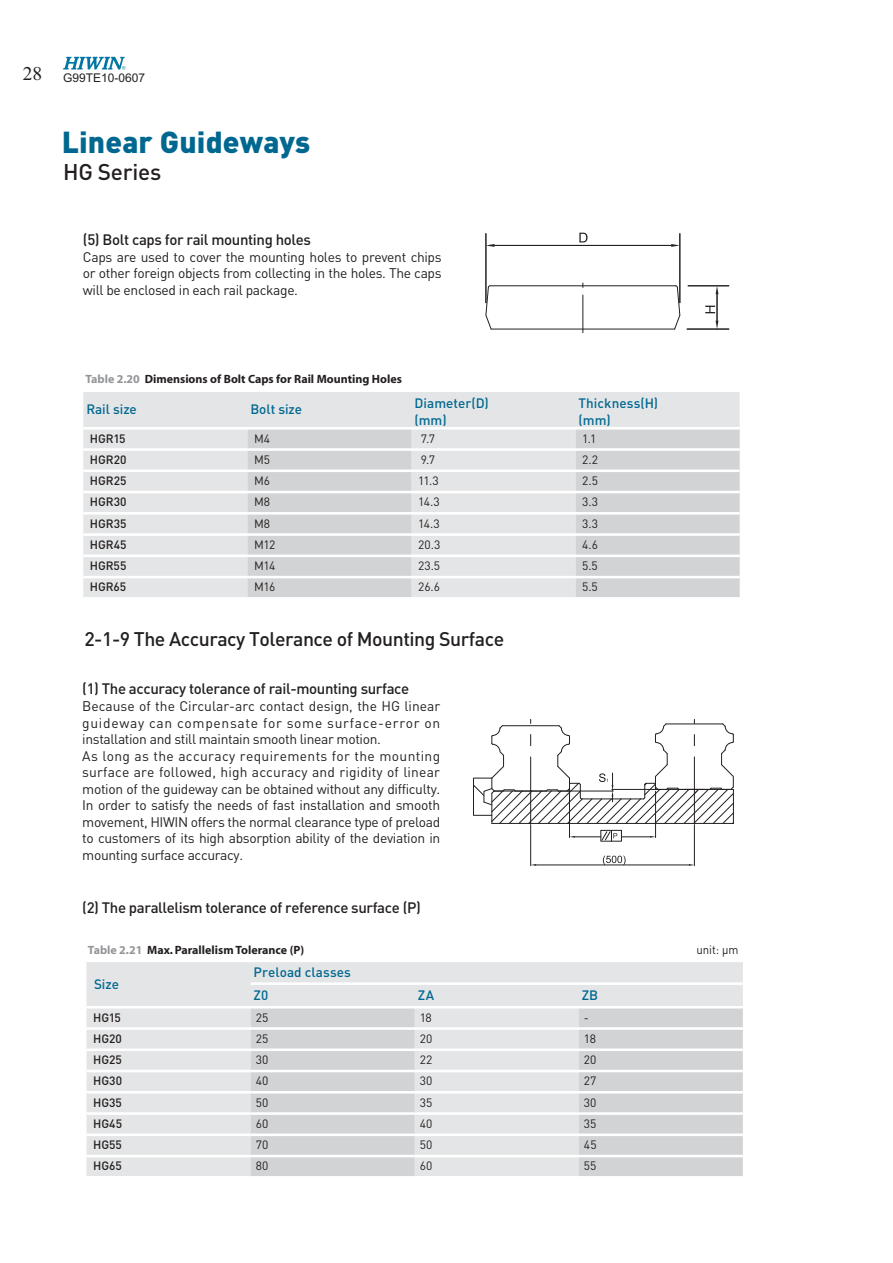
<style>
.page{position:relative;width:893px;height:1263px;background:#fff}
.page>*{position:absolute;margin:0;border:0;box-sizing:border-box;transform-origin:0 0}
.t1{font:900 30px "DIN";letter-spacing:.005em;color:#006890}
.t2{font:500 22.5px "DIN";letter-spacing:-.01em;color:#231f20}
.t3{font:500 19.5px "DIN";letter-spacing:-.025em;color:#231f20}
.t4{font:500 15px "DIN";letter-spacing:-.025em;color:#231f20}
.t5{font:13.8px/16.5px "DIN";letter-spacing:-.025em;color:#231f20;text-align:justify}
.t6{font:500 13.5px/23.2px "DIN";color:#006890}
.t7{font:12px "DIN";color:#231f20}
.t8{font:700 12px "Myriad";color:#231f20}
.t9{font:500 12px "DIN";letter-spacing:-.01em;color:#231f20}
.t10{font:12px "Arial";color:#231f20}
.t11{font:12px "DIN";color:#231f20;scale:.95 1}
.s1{font-family:"Times New Roman";font-size:19.5px}
.s2{color:#939598}
</style>
<div class="page">
<svg style="left:583px;top:283px;width:1px;height:50px"></svg>
<hr style="left:679px;top:233px;width:1px;height:70px;background:#231f20">
<hr style="left:486px;top:233px;width:1px;height:70px;background:#231f20">
<hr style="left:494px;top:245px;width:177px;height:1px;background:#231f20">
<svg style="left:671px;top:244px;width:9px;height:3px"></svg>
<svg style="left:486px;top:244px;width:8px;height:3px"></svg>
<hr style="left:688px;top:286px;width:41px;height:1px;background:#231f20">
<hr style="left:687px;top:329px;width:42px;height:1px;background:#231f20">
<svg style="left:579px;top:233px;width:8px;height:9px"></svg>
<svg style="left:705px;top:286px;width:13px;height:44px"></svg>
<hr style="left:490px;top:285px;width:186px;height:1px;background:#231f20">
<svg style="left:485px;top:285px;width:7px;height:45px"></svg>
<svg style="left:674px;top:285px;width:7px;height:45px"></svg>
<hr style="left:491px;top:329px;width:184px;height:1px;background:#231f20">
<hr style="left:569px;top:792px;width:1px;height:46px;background:#231f20">
<hr style="left:655px;top:791px;width:1px;height:47px;background:#231f20">
<svg style="left:569px;top:830px;width:86px;height:11px"></svg>
<hr style="left:530px;top:825px;width:1px;height:41px;background:#231f20">
<hr style="left:694px;top:825px;width:1px;height:41px;background:#231f20">
<hr style="left:536px;top:865px;width:153px;height:1px;background:#231f20">
<svg style="left:603px;top:856px;width:23px;height:9px"></svg>
<svg style="left:473px;top:719px;width:261px;height:105px"></svg>
<div style="left:83px;top:392px;width:657px;height:205px;background:#e4e5e6"></div>
<svg style="left:247px;top:430px;width:493px;height:167px;background:#d7d9da"></svg>
<hr style="left:83px;top:427px;width:657px;height:3px;background:#fff">
<hr style="left:83px;top:448px;width:657px;height:3px;background:#fff">
<hr style="left:83px;top:470px;width:657px;height:2px;background:#fff">
<hr style="left:83px;top:491px;width:657px;height:2px;background:#fff">
<hr style="left:83px;top:512px;width:657px;height:3px;background:#fff">
<hr style="left:83px;top:533px;width:657px;height:3px;background:#fff">
<hr style="left:83px;top:555px;width:657px;height:2px;background:#fff">
<hr style="left:83px;top:576px;width:657px;height:2px;background:#fff">
<div style="left:87px;top:962px;width:656px;height:214px;background:#e4e5e6"></div>
<svg style="left:251px;top:1009px;width:492px;height:167px;background:#d7d9da"></svg>
<hr style="left:251px;top:1070px;width:164px;height:2px;background:#fff">
<hr style="left:251px;top:1091px;width:164px;height:3px;background:#fff">
<hr style="left:251px;top:1112px;width:164px;height:3px;background:#fff">
<hr style="left:251px;top:1134px;width:164px;height:2px;background:#fff">
<hr style="left:251px;top:1155px;width:164px;height:2px;background:#fff">
<hr style="left:87px;top:1006px;width:656px;height:3px;background:#fff">
<hr style="left:87px;top:1027px;width:656px;height:3px;background:#fff">
<hr style="left:87px;top:1049px;width:656px;height:2px;background:#fff">
<hr style="left:87px;top:1070px;width:164px;height:2px;background:#fff">
<hr style="left:415px;top:1070px;width:328px;height:2px;background:#fff">
<hr style="left:87px;top:1091px;width:164px;height:3px;background:#fff">
<hr style="left:415px;top:1091px;width:328px;height:3px;background:#fff">
<hr style="left:87px;top:1112px;width:164px;height:3px;background:#fff">
<hr style="left:415px;top:1112px;width:328px;height:3px;background:#fff">
<hr style="left:87px;top:1134px;width:164px;height:2px;background:#fff">
<hr style="left:415px;top:1134px;width:328px;height:2px;background:#fff">
<hr style="left:87px;top:1155px;width:164px;height:2px;background:#fff">
<hr style="left:415px;top:1155px;width:328px;height:2px;background:#fff">
<hr style="left:251px;top:982px;width:492px;height:3px;background:#fff">
<svg style="left:63px;top:57px;width:62px;height:13px"></svg>
<p class="t10" style="left:23px;top:73px;width:124px"><span class="s1">28</span> G99TE10-0607</p>
<h1 class="t1" style="left:62px;top:125px;width:250px">Linear Guideways</h1>
<h2 class="t2" style="left:63px;top:164px;width:100px">HG Series</h2>
<p class="t4" style="left:83px;top:234px;width:230px">(5) Bolt caps for rail mounting holes</p>
<p class="t5" style="left:83px;top:250px;width:360px">Caps are used to cover the mounting holes to prevent chips or other foreign objects from collecting in the holes. The caps will be enclosed in each rail package.</p>
<p class="t8" style="left:85px;top:375px;width:318px"><span class="s2">Table 2.20</span> Dimensions of Bolt Caps for Rail Mounting Holes</p>
<p class="t6" style="left:86px;top:399px;width:52px">Rail size</p>
<p class="t6" style="left:250px;top:399px;width:53px">Bolt size</p>
<p class="t6" style="left:414px;top:393px;width:76px">Diameter(D)</p>
<p class="t6" style="left:579px;top:393px;width:81px">Thickness(H)</p>
<p class="t6" style="left:414px;top:410px;width:34px">(mm)</p>
<p class="t6" style="left:579px;top:410px;width:34px">(mm)</p>
<p class="t9" style="left:90px;top:434px;width:37px">HGR15</p>
<p class="t7" style="left:254px;top:434px;width:18px">M4</p>
<p class="t7" style="left:421px;top:434px;width:16px">7.7</p>
<p class="t7" style="left:582px;top:434px;width:16px">1.1</p>
<p class="t9" style="left:90px;top:455px;width:38px">HGR20</p>
<p class="t7" style="left:254px;top:455px;width:17px">M5</p>
<p class="t7" style="left:421px;top:455px;width:16px">9.7</p>
<p class="t7" style="left:582px;top:455px;width:17px">2.2</p>
<p class="t9" style="left:90px;top:477px;width:38px">HGR25</p>
<p class="t7" style="left:254px;top:477px;width:17px">M6</p>
<p class="t7" style="left:418px;top:477px;width:22px">11.3</p>
<p class="t7" style="left:582px;top:477px;width:17px">2.5</p>
<p class="t9" style="left:90px;top:498px;width:38px">HGR30</p>
<p class="t7" style="left:254px;top:498px;width:18px">M8</p>
<p class="t7" style="left:418px;top:498px;width:23px">14.3</p>
<p class="t7" style="left:582px;top:498px;width:17px">3.3</p>
<p class="t9" style="left:90px;top:519px;width:38px">HGR35</p>
<p class="t7" style="left:254px;top:519px;width:18px">M8</p>
<p class="t7" style="left:418px;top:519px;width:23px">14.3</p>
<p class="t7" style="left:582px;top:519px;width:17px">3.3</p>
<p class="t9" style="left:90px;top:540px;width:38px">HGR45</p>
<p class="t7" style="left:254px;top:540px;width:23px">M12</p>
<p class="t7" style="left:418px;top:540px;width:24px">20.3</p>
<p class="t7" style="left:582px;top:540px;width:17px">4.6</p>
<p class="t9" style="left:90px;top:562px;width:38px">HGR55</p>
<p class="t7" style="left:254px;top:562px;width:23px">M14</p>
<p class="t7" style="left:418px;top:562px;width:24px">23.5</p>
<p class="t7" style="left:582px;top:562px;width:17px">5.5</p>
<p class="t9" style="left:90px;top:583px;width:38px">HGR65</p>
<p class="t7" style="left:254px;top:583px;width:23px">M16</p>
<p class="t7" style="left:418px;top:583px;width:23px">26.6</p>
<p class="t7" style="left:582px;top:583px;width:17px">5.5</p>
<h3 class="t3" style="left:84px;top:632px;width:421px">2-1-9 The Accuracy Tolerance of Mounting Surface</h3>
<p class="t4" style="left:82px;top:684px;width:328px">(1) The accuracy tolerance of rail-mounting surface</p>
<p class="t5" style="left:82px;top:700px;width:360px;text-align:left">Because of the Circular-arc contact design, the HG linear guideway can compensate for some surface-error on installation and still maintain smooth linear motion.<br>As long as the accuracy requirements for the mounting surface are followed, high accuracy and rigidity of linear motion of the guideway can be obtained without any difficulty.<br>In order to satisfy the needs of fast installation and smooth movement, HIWIN offers the normal clearance type of preload to customers of its high absorption ability of the deviation in mounting surface accuracy.</p>
<p class="t4" style="left:82px;top:903px;width:340px">(2) The parallelism tolerance of reference surface (P)</p>
<p class="t8" style="left:88px;top:946px;width:218px"><span class="s2">Table 2.21</span> Max. Parallelism Tolerance (P)</p>
<p class="t11" style="left:696px;top:946px;width:46px">unit: μm</p>
<p class="t6" style="left:94px;top:974px;width:27px">Size</p>
<p class="t6" style="left:254px;top:962px;width:99px">Preload classes<br>Z0</p>
<p class="t6" style="left:418px;top:985px;width:18px">ZA</p>
<p class="t6" style="left:582px;top:985px;width:18px">ZB</p>
<p class="t9" style="left:93px;top:1013px;width:29px">HG15</p>
<p class="t7" style="left:256px;top:1013px;width:14px">25</p>
<p class="t7" style="left:420px;top:1013px;width:14px">18</p>
<p class="t7" style="left:584px;top:1013px;width:7px">-</p>
<p class="t9" style="left:93px;top:1034px;width:30px">HG20</p>
<p class="t7" style="left:256px;top:1034px;width:14px">25</p>
<p class="t7" style="left:420px;top:1034px;width:14px">20</p>
<p class="t7" style="left:584px;top:1034px;width:14px">18</p>
<p class="t9" style="left:93px;top:1055px;width:30px">HG25</p>
<p class="t7" style="left:256px;top:1055px;width:14px">30</p>
<p class="t7" style="left:420px;top:1055px;width:14px">22</p>
<p class="t7" style="left:584px;top:1055px;width:14px">20</p>
<p class="t9" style="left:93px;top:1077px;width:30px">HG30</p>
<p class="t7" style="left:256px;top:1077px;width:14px">40</p>
<p class="t7" style="left:420px;top:1077px;width:14px">30</p>
<p class="t7" style="left:584px;top:1077px;width:14px">27</p>
<p class="t9" style="left:93px;top:1098px;width:30px">HG35</p>
<p class="t7" style="left:256px;top:1098px;width:14px">50</p>
<p class="t7" style="left:420px;top:1098px;width:14px">35</p>
<p class="t7" style="left:584px;top:1098px;width:14px">30</p>
<p class="t9" style="left:93px;top:1119px;width:31px">HG45</p>
<p class="t7" style="left:256px;top:1119px;width:14px">60</p>
<p class="t7" style="left:420px;top:1119px;width:14px">40</p>
<p class="t7" style="left:584px;top:1119px;width:14px">35</p>
<p class="t9" style="left:93px;top:1141px;width:30px">HG55</p>
<p class="t7" style="left:256px;top:1141px;width:14px">70</p>
<p class="t7" style="left:420px;top:1141px;width:14px">50</p>
<p class="t7" style="left:584px;top:1141px;width:14px">45</p>
<p class="t9" style="left:93px;top:1162px;width:30px">HG65</p>
<p class="t7" style="left:256px;top:1162px;width:14px">80</p>
<p class="t7" style="left:420px;top:1162px;width:14px">60</p>
<p class="t7" style="left:584px;top:1162px;width:14px">55</p>
</div>
